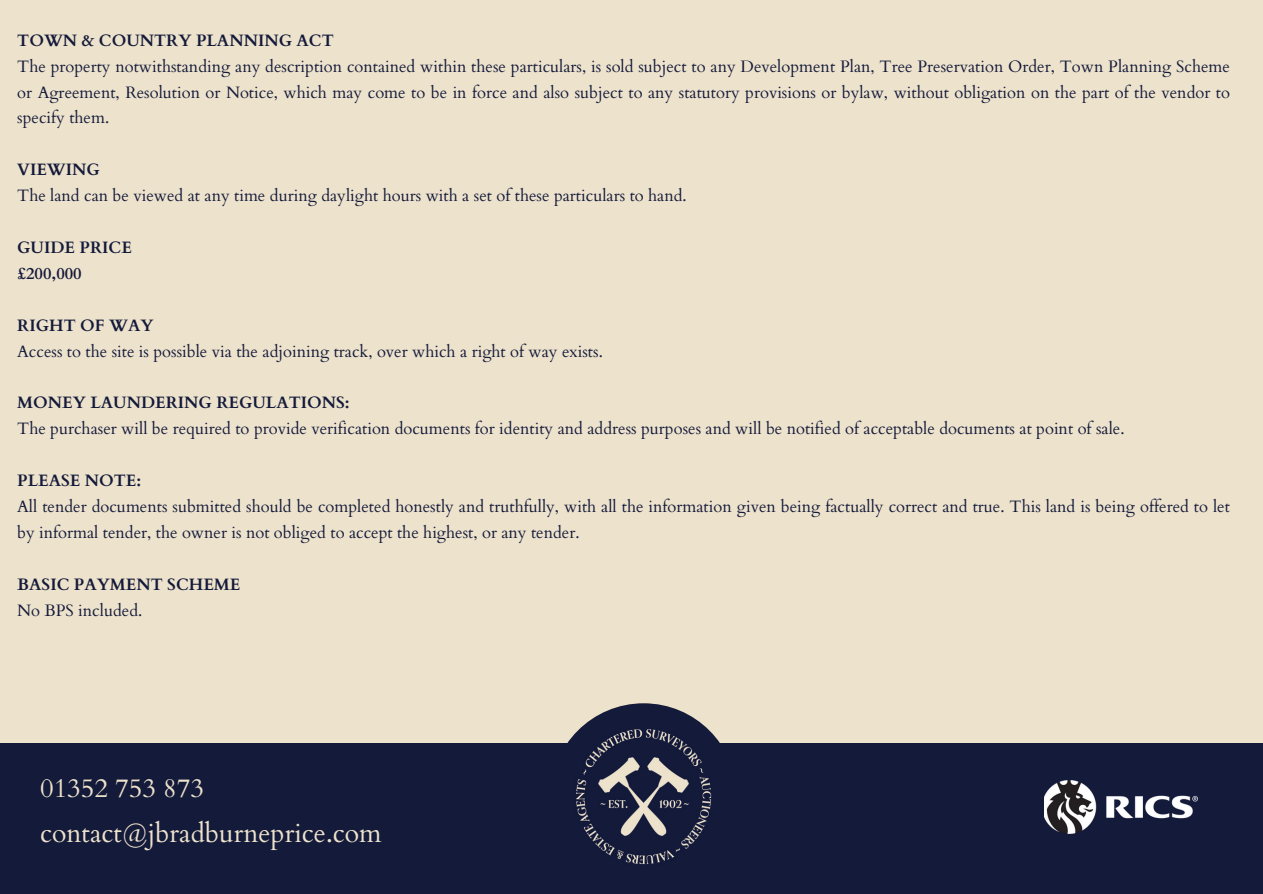
<style>
.page{position:relative;width:1263px;height:894px;background:#fff}
.page>*{position:absolute;margin:0;border:0;box-sizing:border-box;transform-origin:0 0}
.t1{font:700 31.05px "Cardo";color:#ede2cc}
.t2{font:26.55px/45px "Cardo";color:#ede2cc}
.t3{font:16.5px/25.8px "Cardo";color:#141a3a;text-align:justify}
.t4{font:700 16.5px/25.8px "Cardo";color:#141a3a}
.t5{font:700 15px "Cardo";color:#ede2cc}
</style>
<div class="page">
<div style="left:0;top:0;width:1263px;height:893px;background:#ede2cc"></div>
<div style="left:0;top:742px;width:1263px;height:151px;background:#141a3a"></div>
<img style="left:550px;top:703px;width:187px;height:186px;border-radius:50%">
<img style="left:1045px;top:780px;width:153px;height:54px">
<p class="t4" style="left:17px;top:28px;width:318px">TOWN &amp; COUNTRY PLANNING ACT</p>
<p class="t3" style="left:17px;top:54px;width:1214px">The property notwithstanding any description contained within these particulars, is sold subject to any Development Plan, Tree Preservation Order, Town Planning Scheme or Agreement, Resolution or Notice, which may come to be in force and also subject to any statutory provisions or bylaw, without obligation on the part of the vendor to specify them.</p>
<p class="t4" style="left:17px;top:157px;width:84px">VIEWING</p>
<p class="t3" style="left:17px;top:183px;width:671px">The land can be viewed at any time during daylight hours with a set of these particulars to hand.</p>
<p class="t4" style="left:17px;top:235px;width:116px">GUIDE PRICE £200,000</p>
<p class="t4" style="left:17px;top:312px;width:138px">RIGHT OF WAY</p>
<h1 class="t3" style="left:17px;top:338px;width:587px">Access to the site is possible via the adjoining track, over which a right of way exists.</h1>
<p class="t4" style="left:17px;top:390px;width:334px">MONEY LAUNDERING REGULATIONS:</p>
<p class="t3" style="left:17px;top:416px;width:1109px">The purchaser will be required to provide verification documents for identity and address purposes and will be notified of acceptable documents at point of sale.</p>
<h2 class="t4" style="left:17px;top:468px;width:126px">PLEASE NOTE:</h2>
<p class="t3" style="left:17px;top:493px;width:1214px">All tender documents submitted should be completed honestly and truthfully, with all the information given being factually correct and true. This land is being offered to let by informal tender, the owner is not obliged to accept the highest, or any tender.</p>
<h2 class="t4" style="left:17px;top:571px;width:225px">BASIC PAYMENT SCHEME</h2>
<h4 class="t3" style="left:17px;top:597px;width:127px">No BPS included.</h4>
<p class="t2" style="left:40px;top:766px;width:343px">01352 753 873 contact@jbradburneprice.com</p>
<p class="t5" style="left:23px;top:785px;width:94px">01352 753 873</p>
<p class="t1" style="left:29px;top:782px;width:193px">01352 753 873</p>
<p class="t2" style="left:42px;top:780px;width:165px">01352 753 873</p>
</div>
